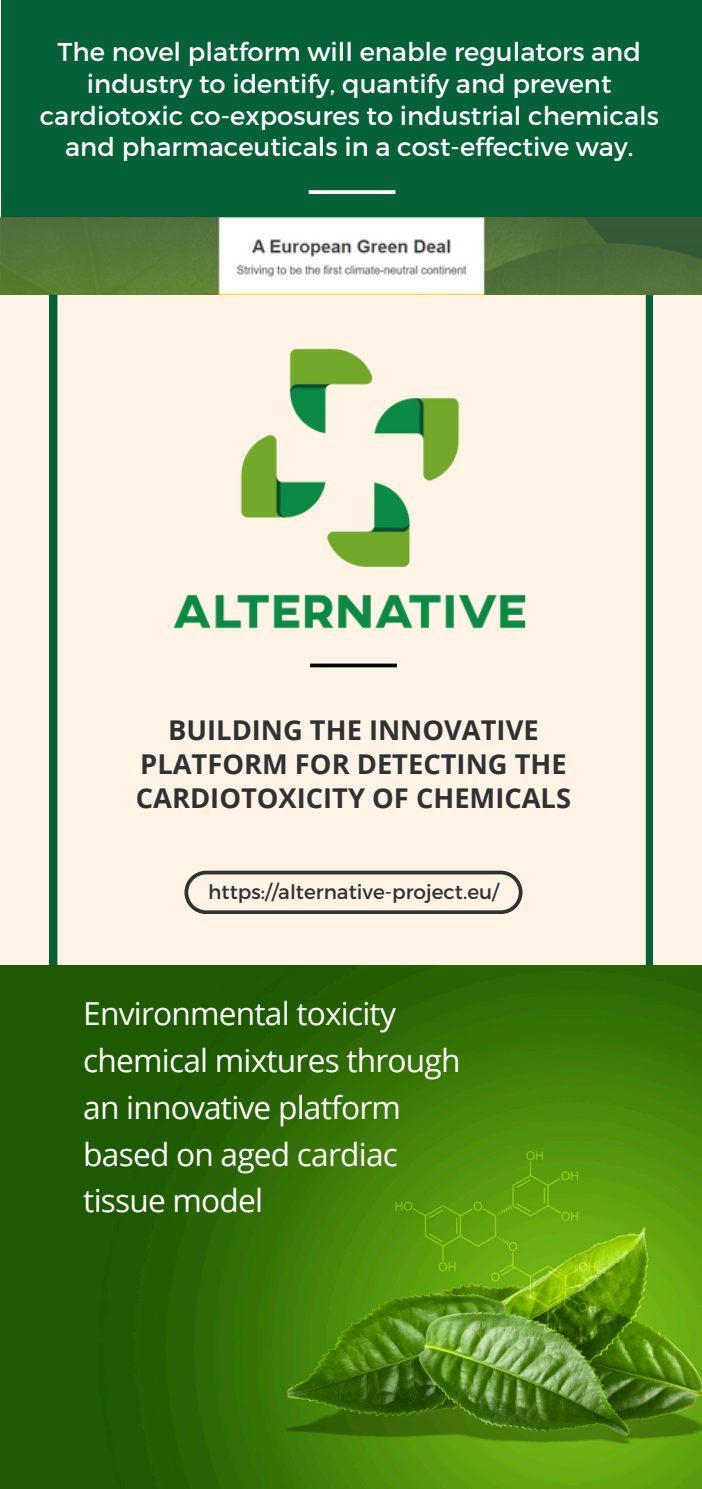
<style>
.page{position:relative;width:702px;height:1489px;background:#fff}
.page>*{position:absolute;margin:0;border:0;box-sizing:border-box;transform-origin:0 0}
.t1{font:31.75px/47px "Open Sans";letter-spacing:-.025em;color:#fff}
.t2{font:700 27.25px/33.8px "Open Sans";color:#2f3233;text-align:center}
.t3{font:25.75px/32px "Montserrat";color:#fff;text-align:center}
.t4{font:20px "Montserrat";color:#2f3233}
</style>
<div class="page">
<div style="left:0;top:0;width:701px;height:1489px;background:#fff3e6"></div>
<svg style="left:50px;top:294px;width:602px;height:671px"></svg>
<img style="left:0;top:965px;width:701px;height:523px">
<svg style="left:184px;top:871px;width:338px;height:43px"></svg>
<img style="left:70px;top:294px;width:559px;height:447px">
<svg style="left:310px;top:663px;width:86px;height:4px"></svg>
<div style="left:1px;top:0;width:700px;height:286px;background:#056238"></div>
<svg style="left:308px;top:190px;width:87px;height:4px"></svg>
<img style="left:0;top:217px;width:701px;height:77px">
<p class="t3" style="left:40px;top:34px;width:620px">The novel platform will enable regulators and industry to identify, quantify and prevent cardiotoxic co-exposures to industrial chemicals and pharmaceuticals in a cost-effective way.</p>
<h2 class="t2" style="left:136px;top:713px;width:436px">BUILDING THE INNOVATIVE<br>PLATFORM FOR DETECTING THE<br>CARDIOTOXICITY OF CHEMICALS</h2>
<h3 class="t4" style="left:208px;top:879px;width:292px">https://alternative-project.eu/</h3>
<h1 class="t1" style="left:83px;top:989px;width:378px">Environmental toxicity chemical mixtures through an innovative platform based on aged cardiac tissue model</h1>
</div>
